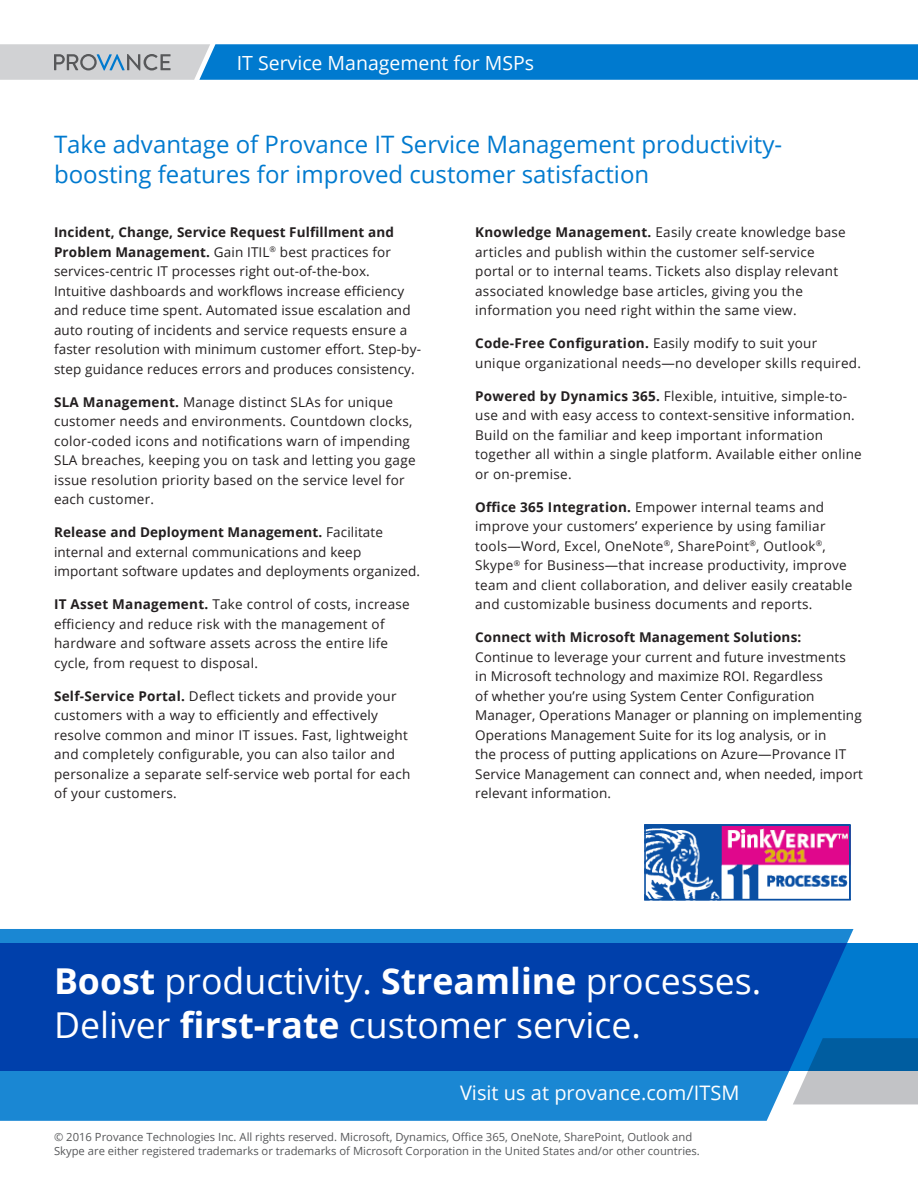
<style>
.page{position:relative;width:918px;height:1188px;background:#fff}
.page>*{position:absolute;margin:0;border:0;box-sizing:border-box;transform-origin:0 0}
.t1{font:35.7px/43.5px "Open Sans";color:#fff}
.subheads{font:24px/30px "Open Sans";color:#007acf}
.t2{font:19.95px "Open Sans";color:#fff}
.t3{font:19.5px "Open Sans";color:#fff}
.body{font:13.5px/19.5px "Open Sans";letter-spacing:.02em;color:#231f20}
.t4{font:11.25px/13.5px "Open Sans";color:#57585a}
.s1{font-weight:700}
</style>
<div class="page">
<div style="left:854px;top:1071px;width:64px;height:33px;background:#c2c3c6"></div>
<svg style="left:0;top:929px;width:854px;height:192px;background:#288cd3"></svg>
<svg style="left:0;top:44px;width:918px;height:36px;background:#2f8dcf"></svg>
<svg style="left:0;top:944px;width:918px;height:127px;background:#0045ad"></svg>
<img style="left:647px;top:827px;width:201px;height:70px">
<div style="left:644px;top:824px;width:207px;height:76px;border:2px solid #094fa3"></div>
<p class="t3" style="left:237px;top:50px;width:299px">IT Service Management for MSPs</p>
<p class="subheads" style="left:54px;top:129px;width:730px">Take advantage of Provance IT Service Management productivity&shy;boosting features for improved customer satisfaction</p>
<p class="body" style="left:54px;top:222px;width:369px"><span class="s1">Incident, Change, Service Request Fulfillment and Problem Management.</span> Gain ITIL<sup>®</sup> best practices for services-centric IT processes right out-of-the-box.<br>Intuitive dashboards and workflows increase efficiency and reduce time spent. Automated issue escalation and auto routing of incidents and service requests ensure a faster resolution with minimum customer effort. Step-by&shy;step guidance reduces errors and produces consistency.</p>
<p class="body" style="left:54px;top:392px;width:363px"><span class="s1">SLA Management.</span> Manage distinct SLAs for unique customer needs and environments. Countdown clocks, color-coded icons and notifications warn of impending SLA breaches, keeping you on task and letting you gage issue resolution priority based on the service level for each customer.</p>
<p class="body" style="left:54px;top:522px;width:368px"><span class="s1">Release and Deployment Management.</span> Facilitate internal and external communications and keep important software updates and deployments organized.</p>
<p class="body" style="left:54px;top:594px;width:357px"><span class="s1">IT Asset Management.</span> Take control of costs, increase efficiency and reduce risk with the management of hardware and software assets across the entire life cycle, from request to disposal.</p>
<p class="body" style="left:54px;top:686px;width:358px"><span class="s1">Self-Service Portal.</span> Deflect tickets and provide your customers with a way to efficiently and effectively resolve common and minor IT issues. Fast, lightweight and completely configurable, you can also tailor and personalize a separate self-service web portal for each of your customers.</p>
<p class="body" style="left:475px;top:222px;width:372px"><span class="s1">Knowledge Management.</span> Easily create knowledge base articles and publish within the customer self-service portal or to internal teams. Tickets also display relevant associated knowledge base articles, giving you the information you need right within the same view.</p>
<p class="body" style="left:475px;top:333px;width:387px"><span class="s1">Code-Free Configuration.</span> Easily modify to suit your unique organizational needs—no developer skills required.</p>
<p class="body" style="left:475px;top:386px;width:388px"><span class="s1">Powered by Dynamics 365.</span> Flexible, intuitive, simple-to&shy;use and with easy access to context-sensitive information.<br>Build on the familiar and keep important information together all within a single platform. Available either online or on-premise.</p>
<p class="body" style="left:475px;top:497px;width:379px"><span class="s1">Office 365 Integration.</span> Empower internal teams and improve your customers’ experience by using familiar tools—Word, Excel, OneNote<sup>®</sup>, SharePoint<sup>®</sup>, Outlook<sup>®</sup>, Skype<sup>®</sup> for Business—that increase productivity, improve team and client collaboration, and deliver easily creatable and customizable business documents and reports.</p>
<p class="body" style="left:475px;top:627px;width:389px"><span class="s1">Connect with Microsoft Management Solutions:<br></span>Continue to leverage your current and future investments<br>in Microsoft technology and maximize ROI. Regardless<br>of whether you’re using System Center Configuration Manager, Operations Manager or planning on implementing Operations Management Suite for its log analysis, or in<br>the process of putting applications on Azure—Provance IT Service Management can connect and, when needed, import relevant information.</p>
<p class="t1" style="left:54px;top:959px;width:709px"><span class="s1">Boost</span> productivity. <span class="s1">Streamline</span> processes.<br>Deliver <span class="s1">first-rate</span> customer service.</p>
<p class="t2" style="left:460px;top:1079px;width:281px">Visit us at provance.com/ITSM</p>
<p class="t4" style="left:54px;top:1130px;width:647px">© 2016 Provance Technologies Inc. All rights reserved. Microsoft, Dynamics, Office 365, OneNote, SharePoint, Outlook and<br>Skype are either registered trademarks or trademarks of Microsoft Corporation in the United States and/or other countries.</p>
</div>
